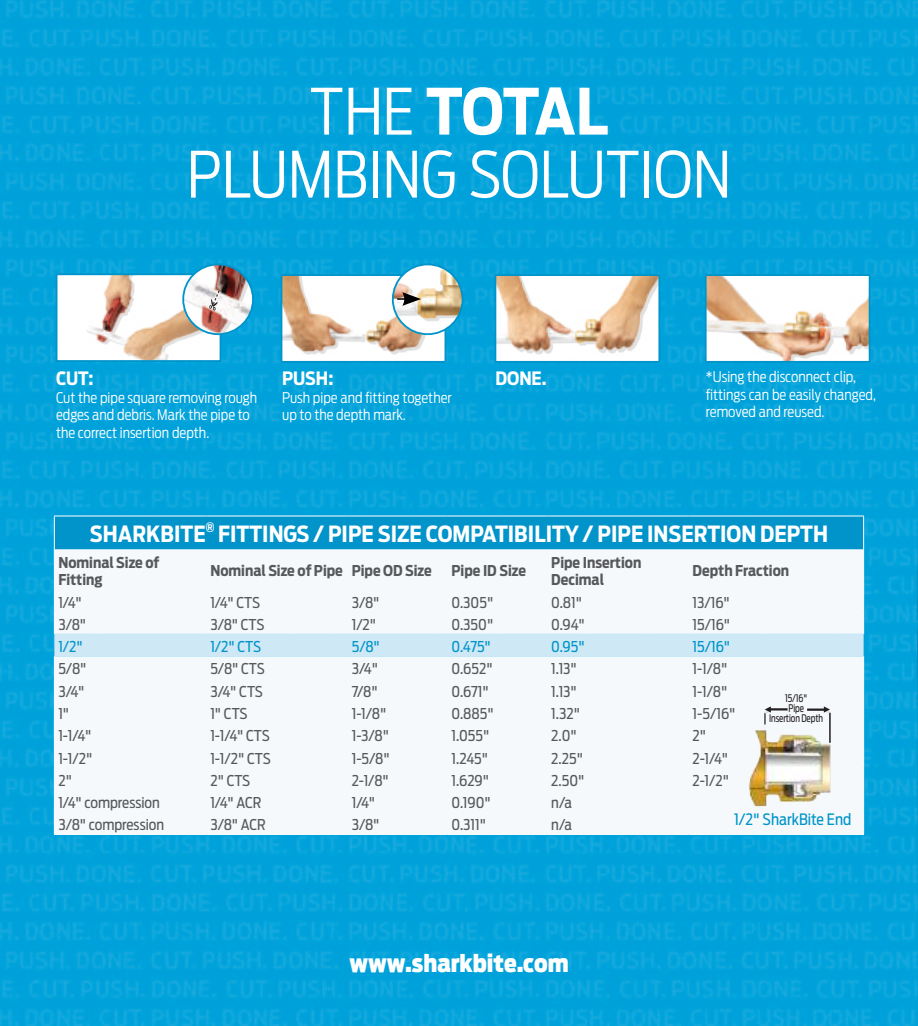
<style>
.page{position:relative;width:918px;height:1026px;background:#fff}
.page>*{position:absolute;margin:0;border:0;box-sizing:border-box;transform-origin:0 0}
.t1{font:300 63.3px/63px "Antenna Cond";color:#fff;text-align:center}
.t2{font:900 23.7px "Antenna Cond";color:#fff}
.t3{font:700 22.2px "Antenna Cond";color:#fff}
.t4{font:700 18.3px "Antenna Cond";color:#fff}
.t5{font:15.6px "Antenna Cond";color:#0094ca}
.t6{font:14.7px "Antenna Cond";color:#57585a}
.t7{font:300 14.7px/17.7px "Antenna Cond";color:#fff}
.t8{font:700 14.7px/17.7px "Antenna Cond";color:#57585a}
.t9{font:14.7px "Antenna Cond";color:#0094ca}
.t10{font:10.5px/10.5px "Antenna Cond";letter-spacing:-.01em;color:#231f20;text-align:center;scale:.85 1}
.s1{font-weight:700}
</style>
<div class="page">
<img style="left:0;top:0;width:918px;height:1026px">
<img style="left:708px;top:277px;width:160px;height:83px">
<div style="left:705px;top:274px;width:166px;height:89px;border:2px solid #0094ca"></div>
<img style="left:59px;top:276px;width:153px;height:83px">
<div style="left:56px;top:273px;width:165px;height:89px;border:2px solid #0094ca"></div>
<img style="left:284px;top:277px;width:159px;height:83px">
<div style="left:281px;top:274px;width:165px;height:89px;border:2px solid #0094ca"></div>
<img style="left:497px;top:277px;width:160px;height:83px">
<div style="left:494px;top:274px;width:166px;height:89px;border:2px solid #0094ca"></div>
<div style="left:183px;top:264px;width:70px;height:70px;background:#231f20;opacity:.14"></div>
<img style="left:183px;top:264px;width:70px;height:70px;border-radius:35px">
<svg style="left:209px;top:289px;width:11px;height:22px"></svg>
<div style="left:182px;top:264px;width:72px;height:71px;border:2px solid #0094ca;border-radius:50%"></div>
<div style="left:393px;top:264px;width:70px;height:70px;background:#231f20;opacity:.14"></div>
<img style="left:393px;top:264px;width:70px;height:70px;border-radius:35px">
<div style="left:392px;top:264px;width:71px;height:71px;border:2px solid #0094ca;border-radius:50%"></div>
<svg style="left:397px;top:292px;width:24px;height:14px"></svg>
<div style="left:54px;top:516px;width:810px;height:33px;background:#0094ca"></div>
<div style="left:55px;top:549px;width:808px;height:40px;background:#f5f9fc"></div>
<hr style="left:54px;top:516px;width:152px;height:1px;background:#fff">
<hr style="left:54px;top:516px;width:1px;height:33px;background:#fff">
<hr style="left:206px;top:516px;width:142px;height:1px;background:#fff">
<hr style="left:348px;top:516px;width:100px;height:1px;background:#fff">
<hr style="left:448px;top:516px;width:99px;height:1px;background:#fff">
<hr style="left:547px;top:516px;width:142px;height:1px;background:#fff">
<hr style="left:689px;top:516px;width:116px;height:1px;background:#fff">
<hr style="left:805px;top:516px;width:59px;height:1px;background:#fff">
<hr style="left:863px;top:516px;width:1px;height:33px;background:#fff">
<hr style="left:54px;top:549px;width:1px;height:40px;background:#fff">
<hr style="left:863px;top:549px;width:1px;height:40px;background:#fff">
<hr style="left:54px;top:834px;width:152px;height:1px;background:#fff">
<hr style="left:206px;top:834px;width:142px;height:1px;background:#fff">
<hr style="left:348px;top:834px;width:100px;height:1px;background:#fff">
<hr style="left:448px;top:834px;width:99px;height:1px;background:#fff">
<hr style="left:547px;top:834px;width:142px;height:1px;background:#fff">
<hr style="left:689px;top:834px;width:116px;height:1px;background:#fff">
<hr style="left:805px;top:834px;width:59px;height:1px;background:#fff">
<svg style="left:54px;top:589px;width:810px;height:245px"></svg>
<h1 class="t1" style="left:187px;top:80px;width:546px">THE <span class="s1">TOTAL<br></span>PLUMBING SOLUTION</h1>
<p class="t4" style="left:56px;top:368px;width:39px">CUT:</p>
<p class="t4" style="left:495px;top:368px;width:53px">DONE.</p>
<p class="t7" style="left:56px;top:389px;width:203px">Cut the pipe square removing rough edges and debris. Mark the pipe to the correct insertion depth.</p>
<p class="t4" style="left:282px;top:368px;width:53px">PUSH:</p>
<p class="t7" style="left:282px;top:389px;width:171px">Push pipe and fitting together up to the depth mark.</p>
<p class="t7" style="left:706px;top:368px;width:172px">*Using the disconnect clip, fittings can be easily changed, removed and reused.</p>
<h3 class="t3" style="left:90px;top:520px;width:740px">SHARKBITE<sup>®</sup> FITTINGS / PIPE SIZE COMPATIBILITY / PIPE INSERTION DEPTH</h3>
<p class="t8" style="left:58px;top:553px;width:103px">Nominal Size of<br>Fitting</p>
<p class="t8" style="left:210px;top:562px;width:223px">Nominal Size of Pipe Pipe OD Size</p>
<p class="t8" style="left:452px;top:562px;width:76px">Pipe ID Size</p>
<p class="t8" style="left:551px;top:553px;width:92px">Pipe Insertion<br>Decimal</p>
<p class="t8" style="left:693px;top:562px;width:98px">Depth Fraction</p>
<p class="t6" style="left:58px;top:594px;width:25px">1/4"</p>
<p class="t6" style="left:210px;top:594px;width:51px">1/4" CTS</p>
<p class="t6" style="left:352px;top:594px;width:29px">3/8"</p>
<p class="t6" style="left:452px;top:594px;width:43px">0.305"</p>
<p class="t6" style="left:551px;top:594px;width:32px">0.81"</p>
<p class="t6" style="left:693px;top:594px;width:39px">13/16"</p>
<p class="t6" style="left:58px;top:616px;width:29px">3/8"</p>
<p class="t6" style="left:210px;top:616px;width:56px">3/8" CTS</p>
<p class="t6" style="left:352px;top:616px;width:26px">1/2"</p>
<p class="t6" style="left:452px;top:616px;width:43px">0.350"</p>
<p class="t6" style="left:551px;top:616px;width:35px">0.94"</p>
<p class="t6" style="left:693px;top:616px;width:39px">15/16"</p>
<p class="t9" style="left:58px;top:638px;width:26px">1/2"</p>
<p class="t9" style="left:210px;top:638px;width:52px">1/2" CTS</p>
<p class="t9" style="left:352px;top:638px;width:30px">5/8"</p>
<p class="t9" style="left:452px;top:638px;width:41px">0.475"</p>
<p class="t9" style="left:551px;top:638px;width:35px">0.95"</p>
<p class="t9" style="left:693px;top:638px;width:39px">15/16"</p>
<p class="t6" style="left:58px;top:660px;width:30px">5/8"</p>
<p class="t6" style="left:210px;top:660px;width:56px">5/8" CTS</p>
<p class="t6" style="left:352px;top:660px;width:28px">3/4"</p>
<p class="t6" style="left:452px;top:660px;width:43px">0.652"</p>
<p class="t6" style="left:551px;top:660px;width:27px">1.13"</p>
<p class="t6" style="left:693px;top:660px;width:36px">1-1/8"</p>
<p class="t6" style="left:58px;top:683px;width:28px">3/4"</p>
<p class="t6" style="left:210px;top:683px;width:54px">3/4" CTS</p>
<p class="t6" style="left:352px;top:683px;width:28px">7/8"</p>
<p class="t6" style="left:452px;top:683px;width:39px">0.671"</p>
<p class="t6" style="left:551px;top:683px;width:27px">1.13"</p>
<p class="t6" style="left:693px;top:683px;width:36px">1-1/8"</p>
<p class="t6" style="left:58px;top:705px;width:12px">1"</p>
<p class="t6" style="left:210px;top:705px;width:39px">1" CTS</p>
<p class="t6" style="left:352px;top:705px;width:36px">1-1/8"</p>
<p class="t6" style="left:452px;top:705px;width:44px">0.885"</p>
<p class="t6" style="left:551px;top:705px;width:30px">1.32"</p>
<p class="t6" style="left:693px;top:705px;width:44px">1-5/16"</p>
<p class="t6" style="left:58px;top:727px;width:35px">1-1/4"</p>
<p class="t6" style="left:210px;top:727px;width:61px">1-1/4" CTS</p>
<p class="t6" style="left:352px;top:727px;width:39px">1-3/8"</p>
<p class="t6" style="left:452px;top:727px;width:39px">1.055"</p>
<p class="t6" style="left:551px;top:727px;width:27px">2.0"</p>
<p class="t6" style="left:693px;top:727px;width:15px">2"</p>
<p class="t6" style="left:58px;top:749px;width:35px">1-1/2"</p>
<p class="t6" style="left:210px;top:749px;width:62px">1-1/2" CTS</p>
<p class="t6" style="left:352px;top:749px;width:40px">1-5/8"</p>
<p class="t6" style="left:452px;top:749px;width:38px">1.245"</p>
<p class="t6" style="left:551px;top:749px;width:33px">2.25"</p>
<p class="t6" style="left:693px;top:749px;width:37px">2-1/4"</p>
<p class="t6" style="left:58px;top:772px;width:15px">2"</p>
<p class="t6" style="left:210px;top:772px;width:41px">2" CTS</p>
<p class="t6" style="left:352px;top:772px;width:39px">2-1/8"</p>
<p class="t6" style="left:452px;top:772px;width:39px">1.629"</p>
<p class="t6" style="left:551px;top:772px;width:35px">2.50"</p>
<p class="t6" style="left:693px;top:772px;width:38px">2-1/2"</p>
<p class="t6" style="left:58px;top:794px;width:103px">1/4" compression</p>
<p class="t6" style="left:210px;top:794px;width:53px">1/4" ACR</p>
<p class="t6" style="left:352px;top:794px;width:25px">1/4"</p>
<p class="t6" style="left:452px;top:794px;width:41px">0.190"</p>
<p class="t6" style="left:551px;top:794px;width:22px">n/a</p>
<p class="t6" style="left:58px;top:816px;width:107px">3/8" compression</p>
<p class="t6" style="left:210px;top:816px;width:57px">3/8" ACR</p>
<p class="t6" style="left:352px;top:816px;width:29px">3/8"</p>
<p class="t6" style="left:452px;top:816px;width:36px">0.311"</p>
<p class="t6" style="left:551px;top:816px;width:22px">n/a</p>
<p class="t10" style="left:769px;top:693px;width:65px">15/16"<br>Pipe<br>Insertion Depth</p>
<p class="t5" style="left:734px;top:810px;width:119px">1/2" SharkBite End</p>
<h2 class="t2" style="left:349px;top:947px;width:221px">www.sharkbite.com</h2>
</div>
